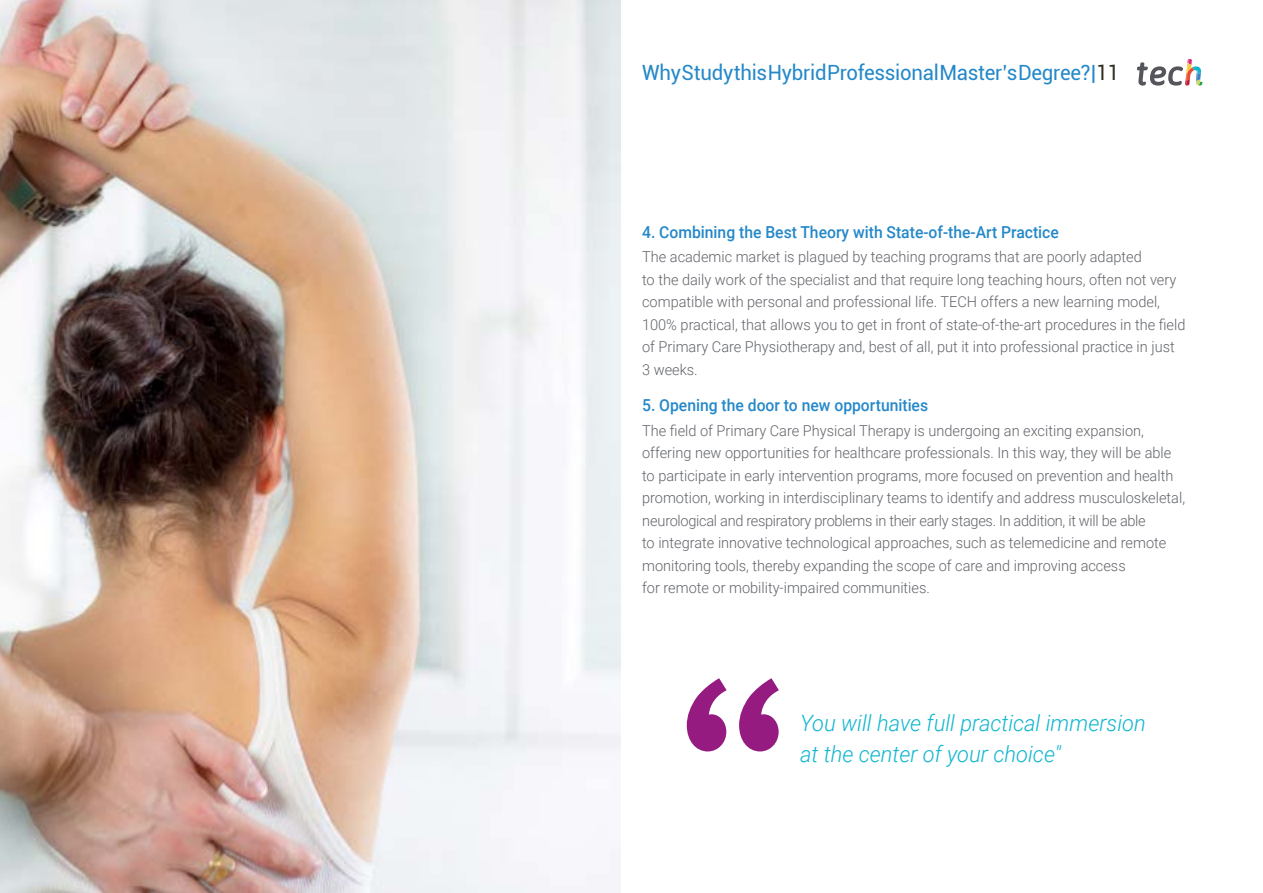
<style>
.page{position:relative;width:1263px;height:893px;background:#fff}
.page>*{position:absolute;margin:0;border:0;box-sizing:border-box;transform-origin:0 0}
.t1{font:italic 300 22.5px/31.5px "Roboto";color:#0fb6cf}
.t2{font:21px "Roboto";letter-spacing:-.01em;color:#2488c9}
.t3{font:500 16.5px "Roboto";color:#2488c9;scale:.95 1}
.t4{font:300 15px/22.5px "Roboto";color:#61646a}
.s1{color:#312e20}
</style>
<div class="page">
<svg style="left:687px;top:678px;width:92px;height:73px"></svg>
<img style="left:0;top:0;width:621px;height:893px">
<svg style="left:1137px;top:59px;width:65px;height:27px"></svg>
<h2 class="t2" style="left:642px;top:57px;width:479px">Why Study this Hybrid Professional Master’s Degree? | <span class="s1">11</span></h2>
<p class="t3" style="left:642px;top:220px;width:440px">4. Combining the Best Theory with State-of-the-Art Practice</p>
<p class="t4" style="left:642px;top:245px;width:545px">The academic market is plagued by teaching programs that are poorly adapted<br>to the daily work of the specialist and that require long teaching hours, often not very compatible with personal and professional life. TECH offers a new learning model, 100% practical, that allows you to get in front of state-of-the-art procedures in the field of Primary Care Physiotherapy and, best of all, put it into professional practice in just 3 weeks.</p>
<p class="t3" style="left:642px;top:394px;width:303px">5. Opening the door to new opportunities</p>
<p class="t4" style="left:642px;top:419px;width:544px">The field of Primary Care Physical Therapy is undergoing an exciting expansion, offering new opportunities for healthcare professionals. In this way, they will be able to participate in early intervention programs, more focused on prevention and health promotion, working in interdisciplinary teams to identify and address musculoskeletal, neurological and respiratory problems in their early stages. In addition, it will be able<br>to integrate innovative technological approaches, such as telemedicine and remote monitoring tools, thereby expanding the scope of care and improving access<br>for remote or mobility-impaired communities.</p>
<h1 class="t1" style="left:800px;top:706px;width:347px">You will have full practical immersion at the center of your choice"</h1>
</div>
